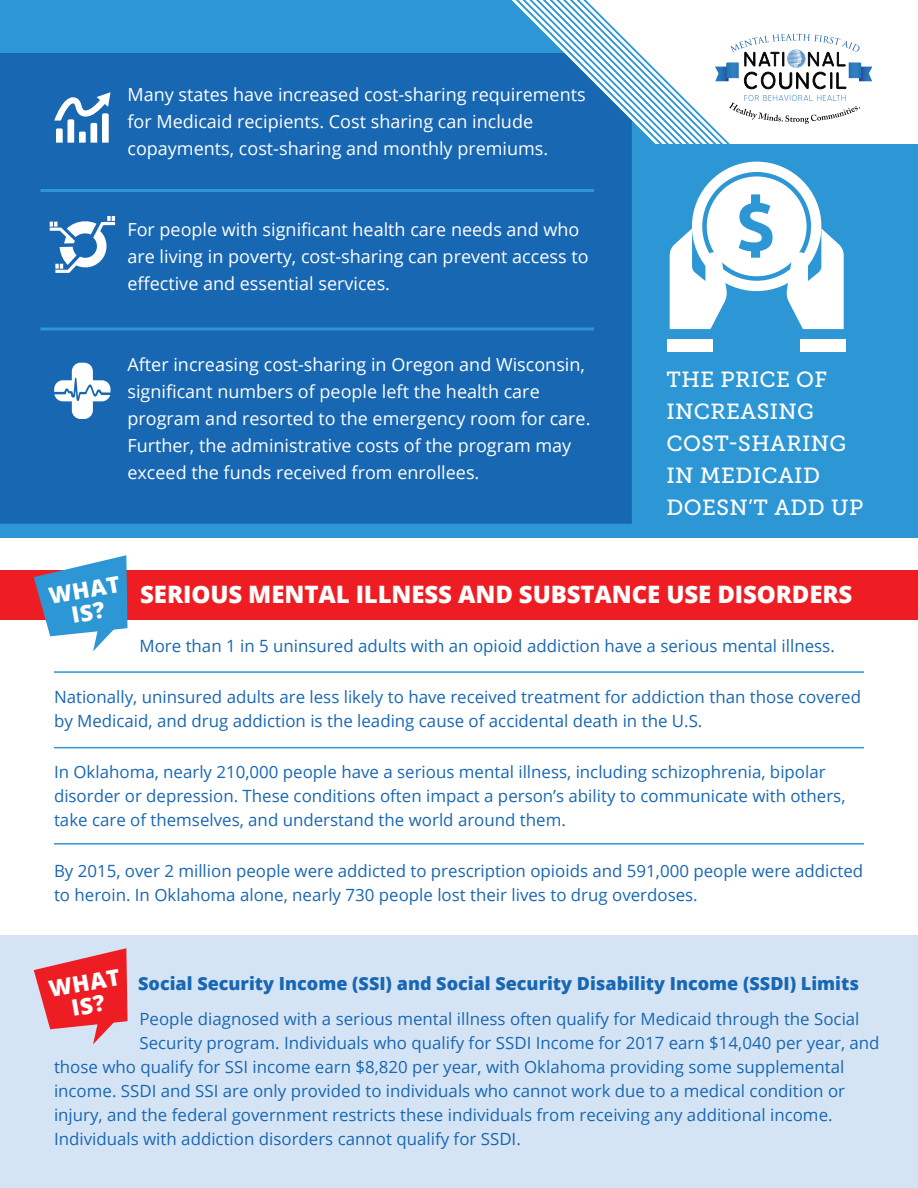
<style>
.page{position:relative;width:918px;height:1188px;background:#fff}
.page>*{position:absolute;margin:0;border:0;box-sizing:border-box;transform-origin:0 0}
.t1{font:800 24px "Open Sans";letter-spacing:-.005em;color:#fff}
.t2{font:800 22.5px/22.5px "Open Sans";color:#fff;text-align:center}
.t3{font:21.9px/32.1px "Museo Slab 500";letter-spacing:.02em;color:#fff}
.t4{font:18px/27px "Open Sans";color:#fff}
.t5{font:800 18px "Open Sans";color:#1867b3}
.t6{font:16.8px/24px "Open Sans";color:#1867b3}
</style>
<div class="page">
<div style="left:0;top:935px;width:918px;height:253px;background:#d5e4f4"></div>
<div style="left:0;top:570px;width:918px;height:50px;background:#ee1d23"></div>
<div style="left:0;top:144px;width:918px;height:394px;background:#2c97d4"></div>
<svg style="left:0;top:0;width:730px;height:144px;fill:#2c97d4"></svg>
<div style="left:667px;top:340px;width:46px;height:11px;background:#fff"></div>
<div style="left:800px;top:340px;width:46px;height:11px;background:#fff"></div>
<svg style="left:670px;top:162px;width:174px;height:167px"></svg>
<svg style="left:715px;top:34px;width:157px;height:55px"></svg>
<svg style="left:729px;top:95px;width:131px;height:29px"></svg>
<div style="left:0;top:53px;width:632px;height:471px;background:#1867b3"></div>
<svg style="left:54px;top:92px;width:57px;height:51px"></svg>
<svg style="left:54px;top:363px;width:57px;height:56px;background:#89b1d8"></svg>
<svg style="left:50px;top:216px;width:65px;height:57px;background:#6a9ccd"></svg>
<hr style="left:54px;top:747px;width:810px;height:1px;background:#2c97d4">
<hr style="left:54px;top:843px;width:810px;height:2px;background:#2c97d4">
<hr style="left:54px;top:671px;width:810px;height:2px;background:#2c97d4">
<svg style="left:34px;top:948px;width:94px;height:96px"></svg>
<hr style="left:40px;top:189px;width:554px;height:3px;background:#2c97d4">
<hr style="left:40px;top:327px;width:554px;height:3px;background:#2c97d4">
<svg style="left:34px;top:555px;width:94px;height:96px"></svg>
<p class="t4" style="left:127px;top:81px;width:460px">Many states have increased cost-sharing requirements for Medicaid recipients. Cost sharing can include copayments, cost-sharing and monthly premiums.</p>
<p class="t4" style="left:127px;top:216px;width:463px">For people with significant health care needs and who are living in poverty, cost-sharing can prevent access to effective and essential services.</p>
<p class="t4" style="left:127px;top:351px;width:465px">After increasing cost-sharing in Oregon and Wisconsin, significant numbers of people left the health care program and resorted to the emergency room for care.<br>Further, the administrative costs of the program may exceed the funds received from enrollees.</p>
<h3 class="t3" style="left:667px;top:363px;width:198px">THE PRICE OF<br>INCREASING<br>COST-SHARING<br>IN MEDICAID<br>DOESN’T ADD UP</h3>
<h2 class="t2" style="left:47px;top:584px;width:73px;rotate:-10deg">WHAT</h2>
<h1 class="t1" style="left:140px;top:576px;width:714px">SERIOUS MENTAL ILLNESS AND SUBSTANCE USE DISORDERS</h1>
<p class="t6" style="left:140px;top:634px;width:697px">More than 1 in 5 uninsured adults with an opioid addiction have a serious mental illness.</p>
<p class="t6" style="left:54px;top:685px;width:809px">Nationally, uninsured adults are less likely to have received treatment for addiction than those covered by Medicaid, and drug addiction is the leading cause of accidental death in the U.S.</p>
<p class="t6" style="left:54px;top:760px;width:793px">In Oklahoma, nearly 210,000 people have a serious mental illness, including schizophrenia, bipolar disorder or depression. These conditions often impact a person’s ability to communicate with others, take care of themselves, and understand the world around them.</p>
<p class="t6" style="left:54px;top:859px;width:811px">By 2015, over 2 million people were addicted to prescription opioids and 591,000 people were addicted to heroin. In Oklahoma alone, nearly 730 people lost their lives to drug overdoses.</p>
<h2 class="t2" style="left:47px;top:977px;width:73px;rotate:-10deg">WHAT<br>IS?</h2>
<p class="t5" style="left:138px;top:969px;width:722px">Social Security Income (SSI) and Social Security Disability Income (SSDI) Limits</p>
<p class="t6" style="left:140px;top:1006px;width:722px">People diagnosed with a serious mental illness often qualify for Medicaid through the Social</p>
<p class="t6" style="left:140px;top:1030px;width:742px">Security program. Individuals who qualify for SSDI Income for 2017 earn $14,040 per year, and</p>
<p class="t6" style="left:54px;top:1054px;width:792px">those who qualify for SSI income earn $8,820 per year, with Oklahoma providing some supplemental</p>
<p class="t6" style="left:54px;top:1078px;width:793px">income. SSDI and SSI are only provided to individuals who cannot work due to a medical condition or</p>
<p class="t6" style="left:54px;top:1102px;width:780px">injury, and the federal government restricts these individuals from receiving any additional income.</p>
<p class="t6" style="left:54px;top:1126px;width:468px">Individuals with addiction disorders cannot qualify for SSDI.</p>
</div>
